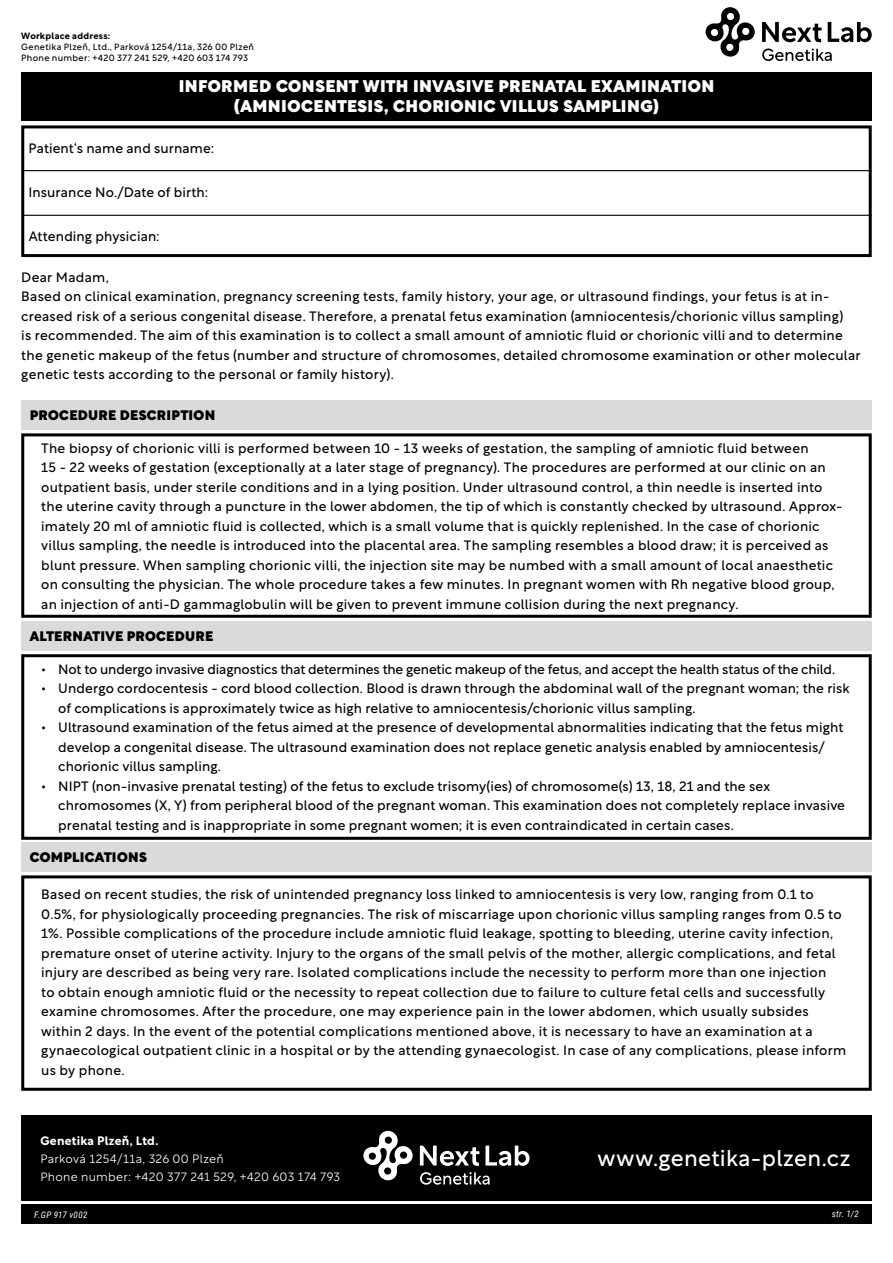
<style>
.page{position:relative;width:893px;height:1263px;background:#fff}
.page>*{position:absolute;margin:0;border:0;box-sizing:border-box;transform-origin:0 0}
.t1{font:22.5px "Rotunda";letter-spacing:.02em;color:#fff}
.t2{font:900 16.5px/19.8px "Rotunda";letter-spacing:.03em;color:#fff;text-align:center}
.t3{font:13.5px/19.5px "Rotunda";letter-spacing:.015em;color:#000}
.t4{font:13.5px "Rotunda";letter-spacing:-.015em;color:#000}
.t5{font:900 13.5px "Rotunda";letter-spacing:.025em;color:#000}
.t6{font:300 12px/18px "Rotunda";letter-spacing:.02em;color:#fff}
.t7{font:700 12px "Rotunda";letter-spacing:.025em;color:#fff}
.t8{font:9px/10.8px "Rotunda";letter-spacing:.03em;color:#000}
.t9{font:italic 9px "Roboto Condensed";letter-spacing:.045em;color:#fff}
.t10{font:700 9px "Rotunda";letter-spacing:.03em;color:#000}
</style>
<div class="page">
<div style="left:21px;top:72px;width:851px;height:49px;background:#000"></div>
<div style="left:21px;top:125px;width:851px;height:132px;border:3px solid #000"></div>
<hr style="left:22px;top:170px;width:850px;height:1px;background:#000">
<hr style="left:22px;top:215px;width:850px;height:1px;background:#000">
<div style="left:21px;top:401px;width:851px;height:29px;background:#dadada"></div>
<div style="left:21px;top:433px;width:851px;height:185px;border:3px solid #000"></div>
<div style="left:21px;top:621px;width:851px;height:30px;background:#dadada"></div>
<div style="left:21px;top:654px;width:851px;height:186px;border:3px solid #000"></div>
<div style="left:21px;top:842px;width:851px;height:30px;background:#dadada"></div>
<div style="left:21px;top:875px;width:851px;height:216px;border:3px solid #000"></div>
<div style="left:21px;top:1115px;width:851px;height:85px;background:#000"></div>
<div style="left:21px;top:1204px;width:433px;height:19px;background:#000"></div>
<div style="left:439px;top:1204px;width:433px;height:19px;background:#000"></div>
<svg style="left:706px;top:7px;width:49px;height:50px"></svg>
<svg style="left:762px;top:22px;width:110px;height:20px"></svg>
<svg style="left:762px;top:49px;width:70px;height:12px"></svg>
<svg style="left:363px;top:1131px;width:50px;height:50px"></svg>
<svg style="left:420px;top:1145px;width:110px;height:21px"></svg>
<svg style="left:420px;top:1172px;width:70px;height:13px"></svg>
<p class="t10" style="left:21px;top:28px;width:91px">Workplace address:</p>
<p class="t8" style="left:21px;top:41px;width:234px">Genetika Plzeň, Ltd., Parková 1254/11a, 326 00 Plzeň<br>Phone number: +420 377 241 529, +420 603 174 793</p>
<p class="t2" style="left:179px;top:75px;width:537px">INFORMED CONSENT WITH INVASIVE PRENATAL EXAMINATION (AMNIOCENTESIS, CHORIONIC VILLUS SAMPLING)</p>
<p class="t3" style="left:28px;top:137px;width:187px">Patient‘s name and surname:</p>
<p class="t3" style="left:28px;top:181px;width:181px">Insurance No./Date of birth:</p>
<p class="t3" style="left:29px;top:225px;width:132px">Attending physician:</p>
<p class="t3" style="left:21px;top:266px;width:841px">Dear Madam,<br>Based on clinical examination, pregnancy screening tests, family history, your age, or ultrasound findings, your fetus is at in&shy;creased risk of a serious congenital disease. Therefore, a prenatal fetus examination (amniocentesis/chorionic villus sampling)<br>is recommended. The aim of this examination is to collect a small amount of amniotic fluid or chorionic villi and to determine the genetic makeup of the fetus (number and structure of chromosomes, detailed chromosome examination or other molecular genetic tests according to the personal or family history).</p>
<p class="t5" style="left:30px;top:404px;width:187px">PROCEDURE DESCRIPTION</p>
<p class="t3" style="left:41px;top:437px;width:803px">The biopsy of chorionic villi is performed between 10 - 13 weeks of gestation, the sampling of amniotic fluid between<br>15 - 22 weeks of gestation (exceptionally at a later stage of pregnancy). The procedures are performed at our clinic on an outpatient basis, under sterile conditions and in a lying position. Under ultrasound control, a thin needle is inserted into the uterine cavity through a puncture in the lower abdomen, the tip of which is constantly checked by ultrasound. Approx&shy;imately 20 ml of amniotic fluid is collected, which is a small volume that is quickly replenished. In the case of chorionic villus sampling, the needle is introduced into the placental area. The sampling resembles a blood draw; it is perceived as blunt pressure. When sampling chorionic villi, the injection site may be numbed with a small amount of local anaesthetic on consulting the physician. The whole procedure takes a few minutes. In pregnant women with Rh negative blood group, an injection of anti-D gammaglobulin will be given to prevent immune collision during the next pregnancy.</p>
<p class="t5" style="left:30px;top:624px;width:185px">ALTERNATIVE PROCEDURE</p>
<p class="t4" style="left:41px;top:657px;width:795px">• Not to undergo invasive diagnostics that determines the genetic makeup of the fetus, and accept the health status of the child.</p>
<p class="t3" style="left:58px;top:677px;width:793px;text-indent:-17px">• Undergo cordocentesis - cord blood collection. Blood is drawn through the abdominal wall of the pregnant woman; the risk of complications is approximately twice as high relative to amniocentesis/chorionic villus sampling.</p>
<p class="t3" style="left:58px;top:716px;width:787px;text-indent:-17px">• Ultrasound examination of the fetus aimed at the presence of developmental abnormalities indicating that the fetus might develop a congenital disease. The ultrasound examination does not replace genetic analysis enabled by amniocentesis/ chorionic villus sampling.</p>
<p class="t3" style="left:58px;top:775px;width:788px;text-indent:-17px">• NIPT (non-invasive prenatal testing) of the fetus to exclude trisomy(ies) of chromosome(s) 13, 18, 21 and the sex chromosomes (X, Y) from peripheral blood of the pregnant woman. This examination does not completely replace invasive prenatal testing and is inappropriate in some pregnant women; it is even contraindicated in certain cases.</p>
<p class="t5" style="left:30px;top:846px;width:119px">COMPLICATIONS</p>
<p class="t3" style="left:41px;top:883px;width:806px">Based on recent studies, the risk of unintended pregnancy loss linked to amniocentesis is very low, ranging from 0.1 to 0.5%, for physiologically proceeding pregnancies. The risk of miscarriage upon chorionic villus sampling ranges from 0.5 to 1%. Possible complications of the procedure include amniotic fluid leakage, spotting to bleeding, uterine cavity infection, premature onset of uterine activity. Injury to the organs of the small pelvis of the mother, allergic complications, and fetal injury are described as being very rare. Isolated complications include the necessity to perform more than one injection<br>to obtain enough amniotic fluid or the necessity to repeat collection due to failure to culture fetal cells and successfully examine chromosomes. After the procedure, one may experience pain in the lower abdomen, which usually subsides within 2 days. In the event of the potential complications mentioned above, it is necessary to have an examination at a gynaecological outpatient clinic in a hospital or by the attending gynaecologist. In case of any complications, please inform us by phone.</p>
<p class="t7" style="left:40px;top:1130px;width:119px">Genetika Plzeň, Ltd.</p>
<p class="t6" style="left:40px;top:1148px;width:301px">Parková 1254/11a, 326 00 Plzeň<br>Phone number: +420 377 241 529, +420 603 174 793</p>
<p class="t9" style="left:34px;top:1209px;width:55px">F.GP 917 v002</p>
<p class="t9" style="left:832px;top:1207px;width:29px">str. 1/2</p>
<h1 class="t1" style="left:597px;top:1138px;width:255px">www.genetika-plzen.cz</h1>
</div>
